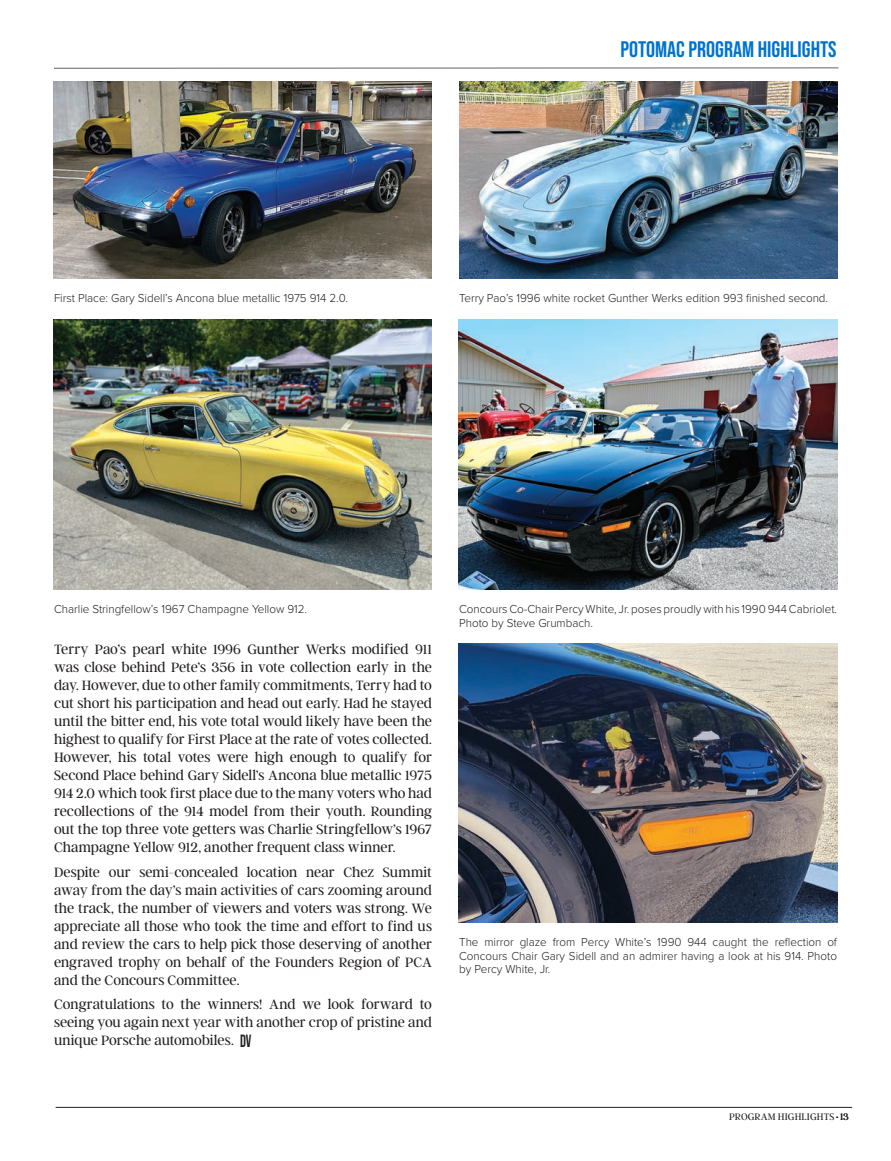
<style>
.page{position:relative;width:891px;height:1161px;background:#fff}
.page>*{position:absolute;margin:0;border:0;box-sizing:border-box;transform-origin:0 0}
.t1{font:22.5px "Bebas Neue";color:#0073ce}
.t2{font:300 15px/18px "Argent CF";letter-spacing:-.005em;color:#231f20;text-align:justify}
.t3{font:300 12px/13.5px "Proxima Nova";color:#231f20}
.t4{font:300 10.5px "Argent CF";letter-spacing:.01em;color:#231f20}
.t5{font:300 10.5px "Argent CF";letter-spacing:-.01em;color:#231f20}
.t6{font:700 10.5px "Argent CF";color:#231f20}
.s1{font-family:"Bebas Neue";font-weight:400;font-size:17.7px}
</style>
<div class="page">
<hr style="left:56px;top:1107px;width:796px;height:1px;background:#231f20">
<hr style="left:54px;top:68px;width:785px;height:1px;background:#636366">
<img style="left:54px;top:320px;width:378px;height:270px">
<img style="left:54px;top:81px;width:378px;height:198px">
<img style="left:459px;top:81px;width:378px;height:198px">
<img style="left:459px;top:320px;width:378px;height:270px">
<img style="left:459px;top:644px;width:378px;height:278px">
<p class="t1" style="left:620px;top:37px;width:218px">POTOMAC PROGRAM HIGHLIGHTS</p>
<p class="t3" style="left:54px;top:291px;width:295px">First Place: Gary Sidell’s Ancona blue metallic 1975 914 2.0.</p>
<p class="t3" style="left:459px;top:291px;width:370px">Terry Pao’s 1996 white rocket Gunther Werks edition 993 finished second.</p>
<p class="t3" style="left:54px;top:602px;width:255px">Charlie Stringfellow’s 1967 Champagne Yellow 912.</p>
<p class="t2" style="left:54px;top:640px;width:380px">Terry Pao’s pearl white 1996 Gunther Werks modified 911 was close behind Pete’s 356 in vote collection early in the day. However, due to other family commitments, Terry had to cut short his participation and head out early. Had he stayed until the bitter end, his vote total would likely have been the highest to qualify for First Place at the rate of votes collected.<br>However, his total votes were high enough to qualify for Second Place behind Gary Sidell’s Ancona blue metallic 1975<br>914 2.0 which took first place due to the many voters who had recollections of the 914 model from their youth. Rounding out the top three vote getters was Charlie Stringfellow’s 1967<br>Champagne Yellow 912, another frequent class winner.</p>
<p class="t2" style="left:54px;top:863px;width:380px">Despite our semi-concealed location near Chez Summit away from the day’s main activities of cars zooming around the track, the number of viewers and voters was strong. We appreciate all those who took the time and effort to find us and review the cars to help pick those deserving of another engraved trophy on behalf of the Founders Region of PCA and the Concours Committee.</p>
<p class="t2" style="left:54px;top:996px;width:379px">Congratulations to the winners! And we look forward to seeing you again next year with another crop of pristine and unique Porsche automobiles. <span class="s1">DV</span></p>
<p class="t3" style="left:459px;top:602px;width:380px">Concours Co-Chair Percy White, Jr. poses proudly with his 1990 944 Cabriolet.<br>Photo by Steve Grumbach.</p>
<p class="t3" style="left:459px;top:935px;width:379px;text-align:justify">The mirror glaze from Percy White’s 1990 944 caught the reflection of Concours Chair Gary Sidell and an admirer having a look at his 914. Photo by Percy White, Jr.</p>
<p class="t4" style="left:729px;top:1112px;width:121px">PROGRAM HIGHLIGHTS 13</p>
<p class="t5" style="left:733px;top:1112px;width:65px">PROGRAM HIG</p>
<p class="t6" style="left:836px;top:1109px;width:4px">.</p>
</div>
